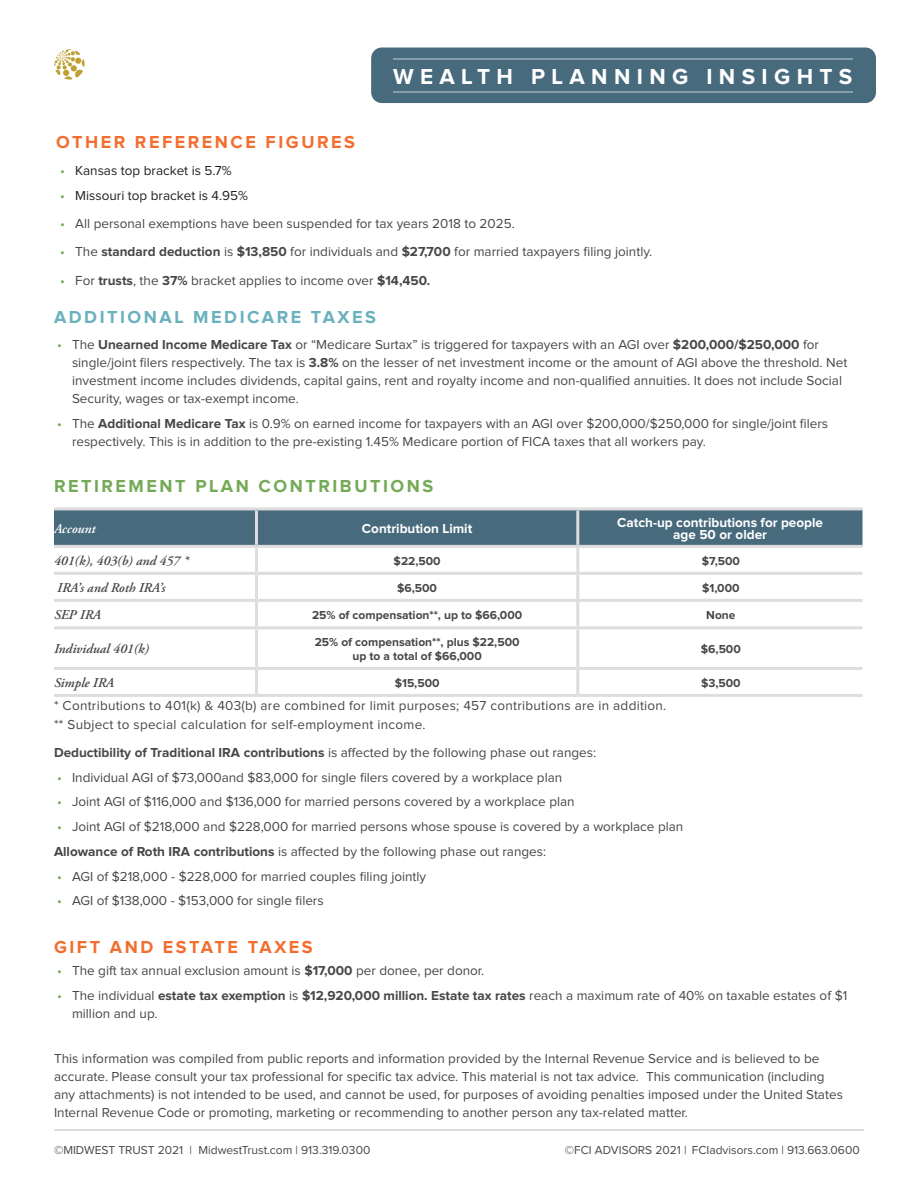
<style>
.page{position:relative;width:918px;height:1188px;background:#fff}
.page>*{position:absolute;margin:0;border:0;box-sizing:border-box;transform-origin:0 0}
.t1{font:700 22.5px "Proxima Nova";letter-spacing:.285em;color:#fff}
.t2{font:700 18px "Proxima Nova";letter-spacing:.14em;color:#f36e2e}
.t3{font:700 18px "Proxima Nova";letter-spacing:.14em;color:#74aa56}
.t4{font:700 18px "Proxima Nova";letter-spacing:.14em;color:#69b1bd}
.sectionHead{font:13.5px/18px "Proxima Nova";color:#464747}
.sectionHead-2{font:13.5px "Proxima Nova";letter-spacing:.02em;color:#464747}
.t5{font:700 13.5px "Proxima Nova";color:#464747}
.t6{font:italic 600 13.5px "Adobe Garamond Pro";color:#464747}
.t7{font:700 13.5px/12.8px "Proxima Nova";color:#fff;text-align:center}
.t8{font:13.5px "Proxima Nova";color:#231f20}
.t9{font:italic 600 13.5px "Adobe Garamond Pro";color:#fff}
.t10{font:700 12px "Proxima Nova";color:#464747}
.t11{font:12px "Proxima Nova";color:#464747}
.s1{color:#74aa56}
.s2{font-weight:700}
.s3{font-weight:400}
</style>
<div class="page">
<div style="left:54px;top:509px;width:202px;height:37px;background:#476a7d"></div>
<div style="left:258px;top:510px;width:604px;height:35px;background:#476a7d"></div>
<svg style="left:54px;top:548px;width:808px;height:146px"></svg>
<hr style="left:256px;top:545px;width:322px;height:3px;background:#dedcdc">
<hr style="left:578px;top:545px;width:285px;height:3px;background:#dedcdc">
<hr style="left:54px;top:507px;width:202px;height:3px;background:#dedcdc">
<hr style="left:256px;top:507px;width:322px;height:3px;background:#dedcdc">
<hr style="left:255px;top:510px;width:3px;height:35px;background:#dedcdc">
<hr style="left:578px;top:507px;width:285px;height:3px;background:#dedcdc">
<hr style="left:576px;top:510px;width:3px;height:35px;background:#dedcdc">
<hr style="left:255px;top:548px;width:3px;height:24px;background:#dedcdc">
<hr style="left:576px;top:548px;width:3px;height:24px;background:#dedcdc">
<hr style="left:255px;top:575px;width:3px;height:24px;background:#dedcdc">
<hr style="left:576px;top:575px;width:3px;height:24px;background:#dedcdc">
<hr style="left:255px;top:602px;width:3px;height:24px;background:#dedcdc">
<hr style="left:576px;top:602px;width:3px;height:24px;background:#dedcdc">
<hr style="left:255px;top:629px;width:3px;height:38px;background:#dedcdc">
<hr style="left:576px;top:629px;width:3px;height:38px;background:#dedcdc">
<hr style="left:255px;top:670px;width:3px;height:24px;background:#dedcdc">
<hr style="left:576px;top:670px;width:3px;height:24px;background:#dedcdc">
<hr style="left:54px;top:545px;width:202px;height:3px;background:#dedcdc">
<hr style="left:54px;top:572px;width:202px;height:3px;background:#dedcdc">
<hr style="left:256px;top:572px;width:322px;height:3px;background:#dedcdc">
<hr style="left:578px;top:572px;width:285px;height:3px;background:#dedcdc">
<hr style="left:54px;top:599px;width:202px;height:3px;background:#dedcdc">
<hr style="left:256px;top:599px;width:322px;height:3px;background:#dedcdc">
<hr style="left:578px;top:599px;width:285px;height:3px;background:#dedcdc">
<hr style="left:54px;top:626px;width:202px;height:3px;background:#dedcdc">
<hr style="left:256px;top:626px;width:322px;height:3px;background:#dedcdc">
<hr style="left:578px;top:626px;width:285px;height:3px;background:#dedcdc">
<hr style="left:54px;top:667px;width:202px;height:3px;background:#dedcdc">
<hr style="left:256px;top:667px;width:322px;height:3px;background:#dedcdc">
<hr style="left:578px;top:667px;width:285px;height:3px;background:#dedcdc">
<hr style="left:54px;top:694px;width:202px;height:3px;background:#dedcdc">
<hr style="left:256px;top:694px;width:322px;height:3px;background:#dedcdc">
<hr style="left:578px;top:694px;width:285px;height:3px;background:#dedcdc">
<div style="left:371px;top:48px;width:505px;height:55px;background:#476a7d;border-radius:11px"></div>
<hr style="left:393px;top:92px;width:459px;height:1px;background:#fff">
<hr style="left:393px;top:58px;width:459px;height:2px;background:#fff">
<svg style="left:54px;top:49px;width:31px;height:30px"></svg>
<hr style="left:54px;top:1129px;width:810px;height:2px;background:#dedcdc">
<p class="t2" style="left:56px;top:134px;width:300px">OTHER REFERENCE FIGURES</p>
<h1 class="t1" style="left:393px;top:66px;width:461px">WEALTH PLANNING INSIGHTS</h1>
<p class="t8" style="left:60px;top:164px;width:173px"><span class="s1">•</span> Kansas top bracket is 5.7%</p>
<p class="t8" style="left:60px;top:189px;width:189px"><span class="s1">•</span> Missouri top bracket is 4.95%</p>
<p class="sectionHead" style="left:60px;top:215px;width:456px"><span class="s1">•</span> All personal exemptions have been suspended for tax years 2018 to 2025.</p>
<p class="sectionHead" style="left:60px;top:243px;width:594px"><span class="s1">•</span> The <span class="s2">standard deduction</span> is <span class="s2">$13,850</span> for individuals and <span class="s2">$27,700</span> for married taxpayers filing jointly.</p>
<p class="sectionHead" style="left:60px;top:272px;width:372px"><span class="s1">•</span> For <span class="s2">trusts</span>, the <span class="s2">37%</span> bracket applies to income over <span class="s2">$14,450.</span></p>
<p class="t4" style="left:54px;top:309px;width:324px">ADDITIONAL MEDICARE TAXES</p>
<p class="sectionHead" style="left:72px;top:336px;width:777px;text-indent:-15px"><span class="s1">•</span> The <span class="s2">Unearned Income Medicare Tax</span> or “Medicare Surtax” is triggered for taxpayers with an AGI over <span class="s2">$200,000/$250,000</span> for single/joint filers respectively. The tax is <span class="s2">3.8%</span> on the lesser of net investment income or the amount of AGI above the threshold. Net investment income includes dividends, capital gains, rent and royalty income and non-qualified annuities. It does not include Social Security, wages or tax-exempt income.</p>
<p class="sectionHead" style="left:72px;top:415px;width:758px;text-indent:-15px"><span class="s1">•</span> The <span class="s2">Additional Medicare Tax</span> is 0.9% on earned income for taxpayers with an AGI over $200,000/$250,000 for single/joint filers respectively. This is in addition to the pre-existing 1.45% Medicare portion of FICA taxes that all workers pay.</p>
<p class="t3" style="left:54px;top:478px;width:381px">RETIREMENT PLAN CONTRIBUTIONS</p>
<p class="t9" style="left:54px;top:520px;width:43px">Account</p>
<p class="t7" style="left:362px;top:523px;width:112px">Contribution Limit</p>
<p class="t7" style="left:617px;top:516px;width:207px">Catch-up contributions for people age 50 or older</p>
<p class="t6" style="left:54px;top:553px;width:136px">401(k), 403(b) and 457 *</p>
<p class="t10" style="left:394px;top:555px;width:49px">$22,500</p>
<p class="t10" style="left:702px;top:555px;width:40px">$7,500</p>
<p class="t6" style="left:57px;top:580px;width:110px">IRA’s and Roth IRA’s</p>
<p class="t10" style="left:397px;top:582px;width:41px">$6,500</p>
<p class="t10" style="left:702px;top:582px;width:39px">$1,000</p>
<p class="t6" style="left:54px;top:607px;width:49px">SEP IRA</p>
<p class="t10" style="left:312px;top:609px;width:212px">25% of compensation**, up to $66,000</p>
<p class="t10" style="left:706px;top:609px;width:31px">None</p>
<p class="t6" style="left:54px;top:641px;width:97px">Individual 401(k)</p>
<p class="t10" style="left:315px;top:637px;width:206px">25% of compensation**, plus $22,500</p>
<p class="t10" style="left:352px;top:650px;width:131px">up to a total of $66,000</p>
<p class="t10" style="left:701px;top:643px;width:41px">$6,500</p>
<p class="t6" style="left:54px;top:675px;width:62px">Simple IRA</p>
<p class="t10" style="left:395px;top:677px;width:46px">$15,500</p>
<p class="t10" style="left:701px;top:677px;width:41px">$3,500</p>
<p class="sectionHead-2" style="left:54px;top:699px;width:614px">* Contributions to 401(k) &amp; 403(b) are combined for limit purposes; 457 contributions are in addition.</p>
<p class="sectionHead-2" style="left:54px;top:718px;width:373px">** Subject to special calculation for self-employment income.</p>
<p class="t5" style="left:54px;top:746px;width:544px">Deductibility of Traditional IRA contributions <span class="s3">is affected by the following phase out ranges:</span></p>
<p class="sectionHead" style="left:57px;top:769px;width:507px"><span class="s1">•</span> Individual AGI of $73,000and $83,000 for single filers covered by a workplace plan</p>
<p class="sectionHead" style="left:57px;top:794px;width:519px"><span class="s1">•</span> Joint AGI of $116,000 and $136,000 for married persons covered by a workplace plan</p>
<p class="sectionHead" style="left:57px;top:818px;width:628px"><span class="s1">•</span> Joint AGI of $218,000 and $228,000 for married persons whose spouse is covered by a workplace plan</p>
<p class="sectionHead" style="left:54px;top:843px;width:494px"><span class="s2">Allowance of Roth IRA contributions</span> is affected by the following phase out ranges:</p>
<p class="sectionHead" style="left:57px;top:868px;width:371px"><span class="s1">•</span> AGI of $218,000 - $228,000 for married couples filing jointly</p>
<p class="sectionHead" style="left:57px;top:893px;width:268px"><span class="s1">•</span> AGI of $138,000 - $153,000 for single filers</p>
<p class="t2" style="left:54px;top:938px;width:260px">GIFT AND ESTATE TAXES</p>
<p class="sectionHead" style="left:57px;top:962px;width:429px"><span class="s1">•</span> The gift tax annual exclusion amount is <span class="s2">$17,000</span> per donee, per donor.</p>
<p class="sectionHead" style="left:72px;top:987px;width:777px;text-indent:-15px"><span class="s1">•</span> The individual <span class="s2">estate tax exemption</span> is <span class="s2">$12,920,000 million. Estate tax rates</span> reach a maximum rate of 40% on taxable estates of $1 million and up.</p>
<p class="sectionHead" style="left:54px;top:1050px;width:790px">This information was compiled from public reports and information provided by the Internal Revenue Service and is believed to be accurate. Please consult your tax professional for specific tax advice. This material is not tax advice. This communication (including any attachments) is not intended to be used, and cannot be used, for purposes of avoiding penalties imposed under the United States Internal Revenue Code or promoting, marketing or recommending to another person any tax-related matter.</p>
<p class="t11" style="left:54px;top:1144px;width:318px">©MIDWEST TRUST 2021 | MidwestTrust.com | 913.319.0300</p>
<p class="t11" style="left:565px;top:1144px;width:296px">©FCI ADVISORS 2021 | FCIadvisors.com | 913.663.0600</p>
</div>
